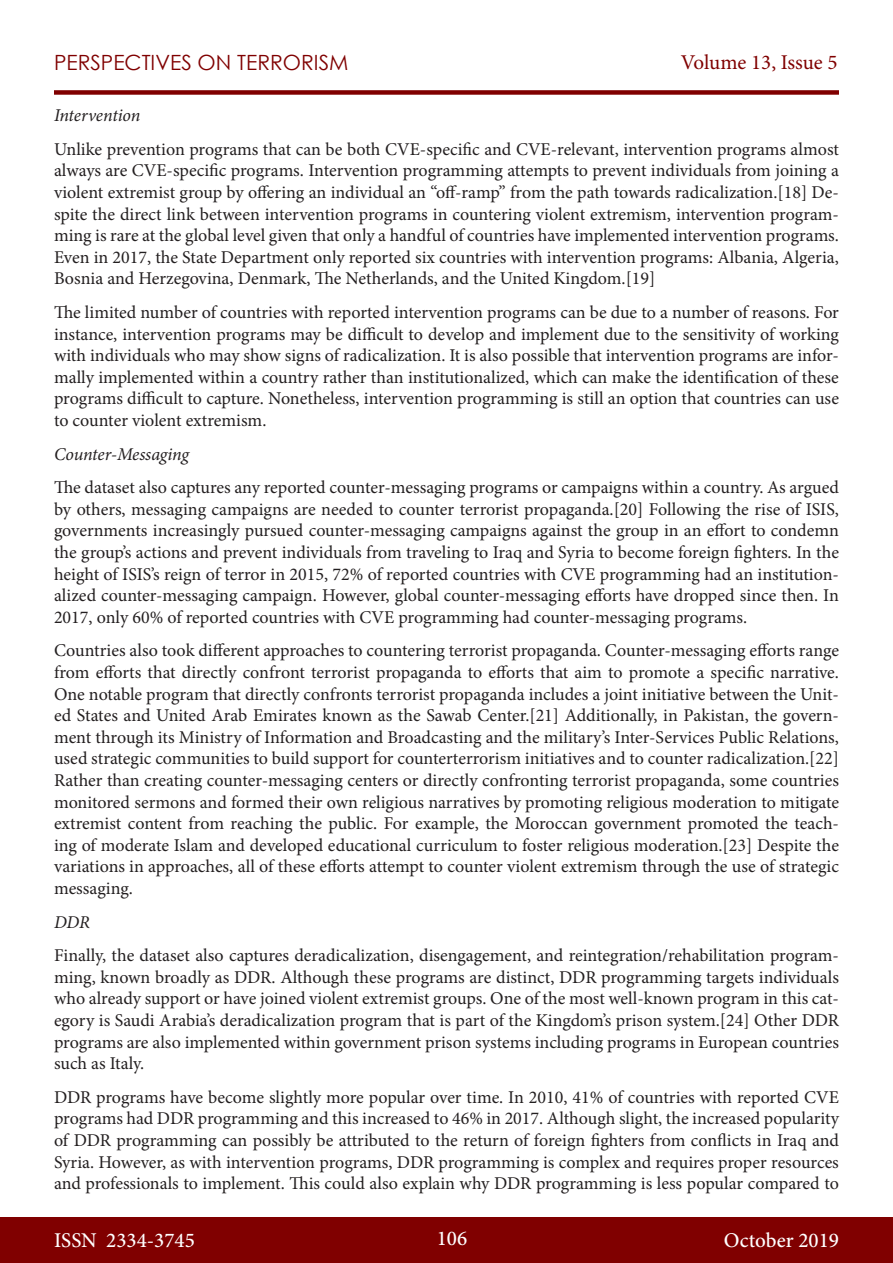
<style>
.page{position:relative;width:893px;height:1263px;background:#fff}
.page>*{position:absolute;margin:0;border:0;box-sizing:border-box;transform-origin:0 0}
.t1{font:500 21px "Minion Pro";color:#fff}
.t2{font:21px "Century Gothic";color:#800000}
.t3{font:21px "Minion Pro";letter-spacing:-.005em;color:#800000}
.t4{font:18px/21.6px "Minion Pro";color:#231f20;text-align:justify}
.t5{font:italic 18px "Minion Pro";letter-spacing:-.01em;color:#231f20}
</style>
<div class="page">
<div style="left:0;top:1217px;width:893px;height:46px;background:#800000"></div>
<div style="left:54px;top:90px;width:785px;height:5px;background:#800000"></div>
<p class="t2" style="left:54px;top:47px;width:296px">PERSPECTIVES ON TERRORISM</p>
<p class="t3" style="left:681px;top:48px;width:158px">Volume 13, Issue 5</p>
<p class="t5" style="left:54px;top:103px;width:88px">Intervention</p>
<p class="t4" style="left:54px;top:138px;width:786px">Unlike prevention programs that can be both CVE-specific and CVE-relevant, intervention programs almost always are CVE-specific programs. Intervention programming attempts to prevent individuals from joining a violent extremist group by offering an individual an “off-ramp” from the path towards radicalization.[18] De&shy;spite the direct link between intervention programs in countering violent extremism, intervention program&shy;ming is rare at the global level given that only a handful of countries have implemented intervention programs.<br>Even in 2017, the State Department only reported six countries with intervention programs: Albania, Algeria, Bosnia and Herzegovina, Denmark, The Netherlands, and the United Kingdom.[19]</p>
<p class="t4" style="left:54px;top:301px;width:786px">The limited number of countries with reported intervention programs can be due to a number of reasons. For instance, intervention programs may be difficult to develop and implement due to the sensitivity of working with individuals who may show signs of radicalization. It is also possible that intervention programs are infor&shy;mally implemented within a country rather than institutionalized, which can make the identification of these programs difficult to capture. Nonetheless, intervention programming is still an option that countries can use to counter violent extremism.</p>
<p class="t5" style="left:54px;top:441px;width:137px">Counter-Messaging</p>
<p class="t4" style="left:54px;top:477px;width:787px">The dataset also captures any reported counter-messaging programs or campaigns within a country. As argued by others, messaging campaigns are needed to counter terrorist propaganda.[20] Following the rise of ISIS, governments increasingly pursued counter-messaging campaigns against the group in an effort to condemn the group’s actions and prevent individuals from traveling to Iraq and Syria to become foreign fighters. In the height of ISIS’s reign of terror in 2015, 72% of reported countries with CVE programming had an institution&shy;alized counter-messaging campaign. However, global counter-messaging efforts have dropped since then. In 2017, only 60% of reported countries with CVE programming had counter-messaging programs.</p>
<p class="t4" style="left:54px;top:640px;width:787px">Countries also took different approaches to countering terrorist propaganda. Counter-messaging efforts range from efforts that directly confront terrorist propaganda to efforts that aim to promote a specific narrative.<br>One notable program that directly confronts terrorist propaganda includes a joint initiative between the Unit&shy;ed States and United Arab Emirates known as the Sawab Center.[21] Additionally, in Pakistan, the govern&shy;ment through its Ministry of Information and Broadcasting and the military’s Inter-Services Public Relations, used strategic communities to build support for counterterrorism initiatives and to counter radicalization.[22] Rather than creating counter-messaging centers or directly confronting terrorist propaganda, some countries monitored sermons and formed their own religious narratives by promoting religious moderation to mitigate extremist content from reaching the public. For example, the Moroccan government promoted the teach&shy;ing of moderate Islam and developed educational curriculum to foster religious moderation.[23] Despite the variations in approaches, all of these efforts attempt to counter violent extremism through the use of strategic messaging.</p>
<p class="t5" style="left:54px;top:909px;width:37px">DDR</p>
<p class="t4" style="left:54px;top:945px;width:787px">Finally, the dataset also captures deradicalization, disengagement, and reintegration/rehabilitation program&shy;ming, known broadly as DDR. Although these programs are distinct, DDR programming targets individuals who already support or have joined violent extremist groups. One of the most well-known program in this cat&shy;egory is Saudi Arabia’s deradicalization program that is part of the Kingdom’s prison system.[24] Other DDR programs are also implemented within government prison systems including programs in European countries such as Italy.</p>
<p class="t4" style="left:54px;top:1086px;width:787px">DDR programs have become slightly more popular over time. In 2010, 41% of countries with reported CVE programs had DDR programming and this increased to 46% in 2017. Although slight, the increased popularity of DDR programming can possibly be attributed to the return of foreign fighters from conflicts in Iraq and Syria. However, as with intervention programs, DDR programming is complex and requires proper resources and professionals to implement. This could also explain why DDR programming is less popular compared to</p>
<p class="t1" style="left:54px;top:1226px;width:142px">ISSN 2334-3745</p>
<p class="t1" style="left:437px;top:1224px;width:32px">106</p>
<p class="t1" style="left:724px;top:1226px;width:117px">October 2019</p>
</div>
